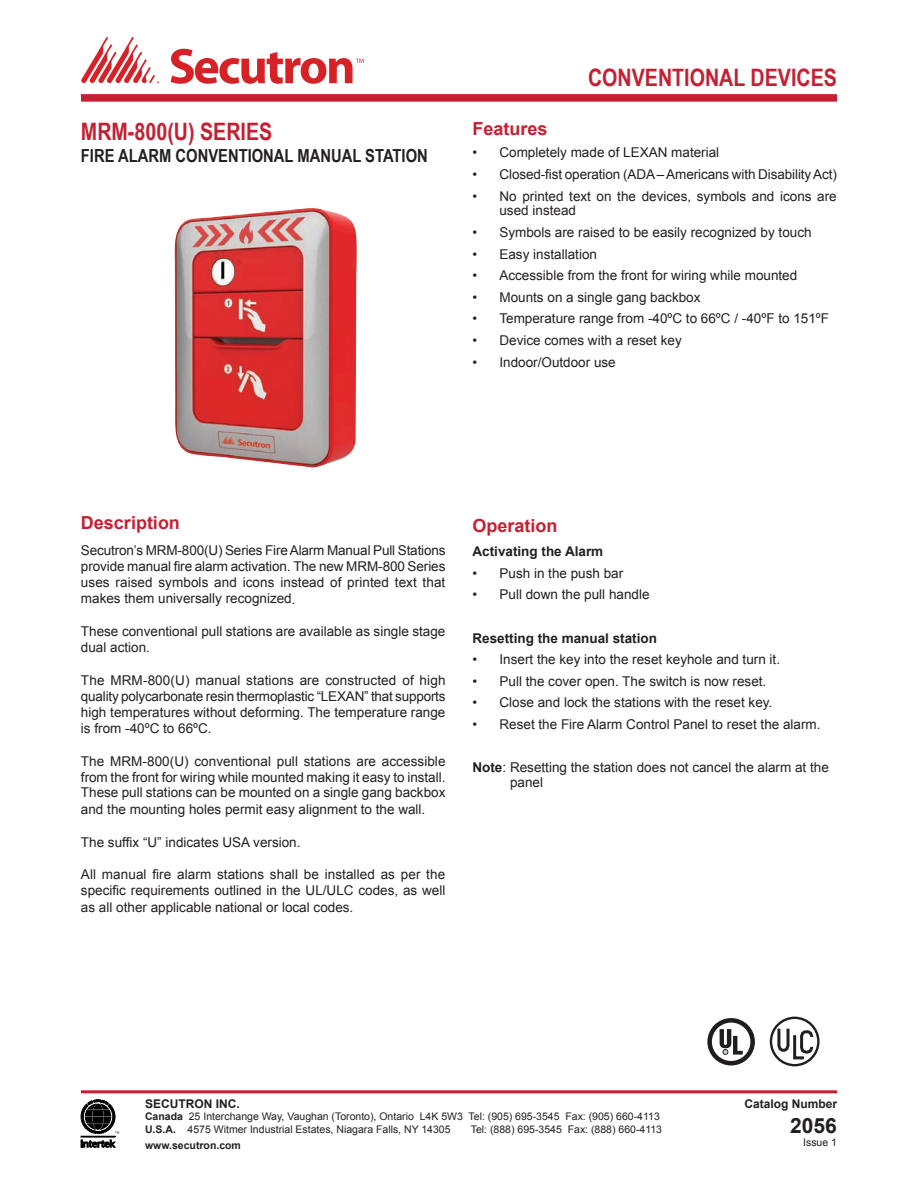
<style>
.page{position:relative;width:918px;height:1188px;background:#fff}
.page>*{position:absolute;margin:0;border:0;box-sizing:border-box;transform-origin:0 0}
.t1{font:700 24px "Arial Narrow";color:#c42032}
.t2{font:700 21px "Arial";color:#231f20}
.t3{font:700 18px "Arial Narrow";color:#231f20}
.t4{font:700 18px "Arial";color:#c42032}
.t5{font:13.5px/15.9px "Arial";color:#231f20;text-align:justify}
.t6{font:700 13.5px "Arial";color:#231f20}
.t7{font:700 12px "Arial";color:#231f20}
.t8{font:10.5px/12.6px "Arial";color:#231f20}
.t9{font:700 10.5px "Arial";color:#231f20}
.s1{font-weight:700}
</style>
<div class="page">
<hr style="left:81px;top:1090px;width:756px;height:3px;background:#c42032">
<div style="left:81px;top:94px;width:756px;height:8px;background:#c42032"></div>
<svg style="left:171px;top:49px;width:193px;height:35px"></svg>
<svg style="left:81px;top:37px;width:78px;height:47px"></svg>
<svg style="left:81px;top:1140px;width:34px;height:7px"></svg>
<div style="left:81px;top:1136px;width:34px;height:1px;border:1px solid #000"></div>
<svg style="left:81px;top:1100px;width:38px;height:34px"></svg>
<div style="left:707px;top:1018px;width:48px;height:47px;border:5px solid #211d1e;border-radius:50%"></div>
<svg style="left:720px;top:1029px;width:23px;height:26px"></svg>
<div style="left:770px;top:1017px;width:50px;height:49px;border:2px solid #231f20;border-radius:50%"></div>
<svg style="left:776px;top:1026px;width:39px;height:35px"></svg>
<img style="left:174px;top:208px;width:183px;height:260px">
<h1 class="t1" style="left:81px;top:123px;width:193px">MRM-800(U) SERIES</h1>
<h3 class="t3" style="left:81px;top:149px;width:348px">FIRE ALARM CONVENTIONAL MANUAL STATION</h3>
<h1 class="t1" style="left:588px;top:69px;width:250px">CONVENTIONAL DEVICES</h1>
<h3 class="t4" style="left:472px;top:122px;width:77px">Features</h3>
<p class="t5" style="left:472px;top:146px;width:248px">• Completely made of LEXAN material</p>
<p class="t5" style="left:472px;top:167px;width:366px">• Closed-fist operation (ADA – Americans with Disability Act)</p>
<p class="t5" style="left:499px;top:190px;width:339px;line-height:14.9px;text-indent:-27px">• No printed text on the devices, symbols and icons are used instead</p>
<p class="t5" style="left:472px;top:226px;width:341px">• Symbols are raised to be easily recognized by touch</p>
<p class="t5" style="left:472px;top:247px;width:126px">• Easy installation</p>
<p class="t5" style="left:472px;top:269px;width:326px">• Accessible from the front for wiring while mounted</p>
<p class="t5" style="left:472px;top:290px;width:230px">• Mounts on a single gang backbox</p>
<p class="t5" style="left:472px;top:312px;width:358px">• Temperature range from -40ºC to 66ºC / -40ºF to 151ºF</p>
<p class="t5" style="left:472px;top:334px;width:211px">• Device comes with a reset key</p>
<p class="t5" style="left:472px;top:355px;width:145px">• Indoor/Outdoor use</p>
<h3 class="t4" style="left:81px;top:516px;width:101px">Description</h3>
<p class="t5" style="left:81px;top:544px;width:366px">Secutron’s MRM-800(U) Series Fire Alarm Manual Pull Stations provide manual fire alarm activation. The new MRM-800 Series uses raised symbols and icons instead of printed text that makes them universally recognized.</p>
<p class="t5" style="left:81px;top:625px;width:366px">These conventional pull stations are available as single stage dual action.</p>
<p class="t5" style="left:81px;top:673px;width:366px">The MRM-800(U) manual stations are constructed of high quality polycarbonate resin thermoplastic “LEXAN” that supports high temperatures without deforming. The temperature range is from -40ºC to 66ºC.</p>
<p class="t5" style="left:81px;top:754px;width:366px">The MRM-800(U) conventional pull stations are accessible from the front for wiring while mounted making it easy to install.<br>These pull stations can be mounted on a single gang backbox and the mounting holes permit easy alignment to the wall.</p>
<p class="t5" style="left:81px;top:835px;width:221px">The suffix “U” indicates USA version.</p>
<p class="t5" style="left:81px;top:868px;width:366px">All manual fire alarm stations shall be installed as per the specific requirements outlined in the UL/ULC codes, as well as all other applicable national or local codes.</p>
<h3 class="t4" style="left:472px;top:518px;width:87px">Operation</h3>
<p class="t6" style="left:472px;top:546px;width:132px">Activating the Alarm</p>
<p class="t5" style="left:472px;top:566px;width:152px">• Push in the push bar</p>
<p class="t5" style="left:472px;top:588px;width:179px">• Pull down the pull handle</p>
<p class="t6" style="left:472px;top:633px;width:186px">Resetting the manual station</p>
<p class="t5" style="left:472px;top:653px;width:309px">• Insert the key into the reset keyhole and turn it.</p>
<p class="t5" style="left:472px;top:674px;width:295px">• Pull the cover open. The switch is now reset.</p>
<p class="t5" style="left:472px;top:696px;width:301px">• Close and lock the stations with the reset key.</p>
<p class="t5" style="left:472px;top:718px;width:350px">• Reset the Fire Alarm Control Panel to reset the alarm.</p>
<p class="t5" style="left:510px;top:761px;width:320px;line-height:14.9px;text-indent:-38px"><span class="s1">Note</span>: Resetting the station does not cancel the alarm at the panel</p>
<p class="t7" style="left:145px;top:1099px;width:96px">SECUTRON INC.</p>
<p class="t8" style="left:145px;top:1111px;width:516px"><span class="s1">Canada</span> 25 Interchange Way, Vaughan (Toronto), Ontario L4K 5W3 Tel: (905) 695-3545 Fax: (905) 660-4113<br><span class="s1">U.S.A.</span> 4575 Witmer Industrial Estates, Niagara Falls, NY 14305</p>
<p class="t8" style="left:471px;top:1124px;width:193px">Tel: (888) 695-3545 Fax: (888) 660-4113</p>
<p class="t9" style="left:145px;top:1141px;width:97px">www.secutron.com</p>
<p class="t7" style="left:744px;top:1099px;width:94px">Catalog Number</p>
<h2 class="t2" style="left:790px;top:1118px;width:48px">2056</h2>
<p class="t8" style="left:803px;top:1137px;width:35px">Issue 1</p>
</div>
